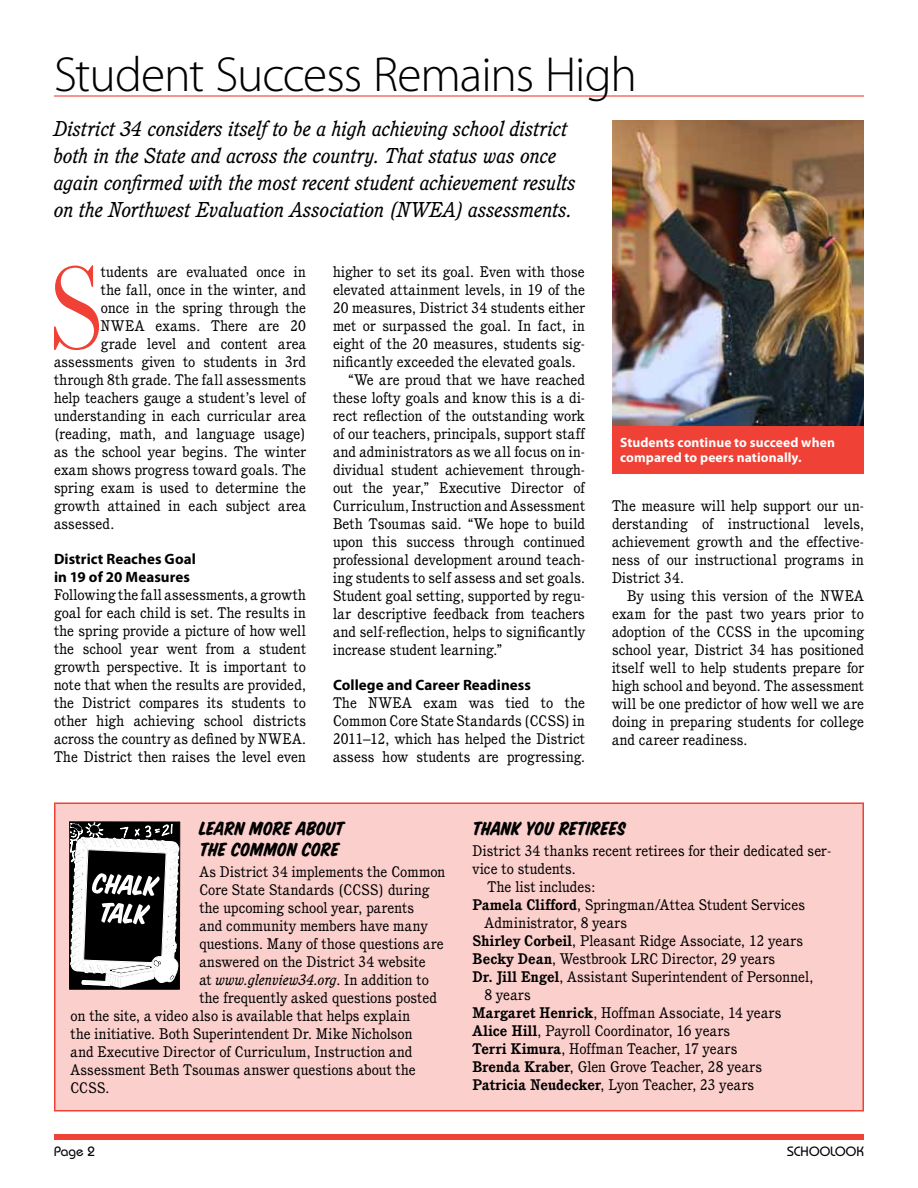
<style>
.page{position:relative;width:918px;height:1188px;background:#fff}
.page>*{position:absolute;margin:0;border:0;box-sizing:border-box;transform-origin:0 0}
.t1{font:119.85px "Galileo FLF";color:#ef4135}
.t2{font:300 49.5px "Myriad Pro";letter-spacing:-.02em;color:#000}
.t3{font:italic 21px/27px "Cushing";letter-spacing:-.005em;color:#000}
.t4{font:21px/21px "Sign Painter House Slant";letter-spacing:.005em;color:#000}
.t5{font:15px/18px "Cushing";letter-spacing:.005em;color:#000;text-align:justify}
.t6{font:700 15px/18px "Myriad Pro";letter-spacing:.005em;color:#000}
.t7{font:italic 15px "Cushing";color:#000}
.t8{font:700 13.5px/15px "Myriad Pro";letter-spacing:.01em;color:#fff}
.t9{font:500 13.5px "Bauhaus";letter-spacing:.01em;color:#000}
.s1{font-style:normal}
.s2{font-weight:700}
</style>
<div class="page">
<div style="left:54px;top:1134px;width:810px;height:6px;background:#ef4135"></div>
<hr style="left:54px;top:95px;width:810px;height:2px;background:#ef4135">
<img style="left:613px;top:120px;width:251px;height:306px">
<div style="left:54px;top:802px;width:810px;height:310px;background:#fbcfcc;border:2px solid #ef4135"></div>
<svg style="left:69px;top:821px;width:111px;height:169px;background:#6c6b6b"></svg>
<div style="left:613px;top:426px;width:251px;height:48px;background:#ef4135"></div>
<h2 class="t2" style="left:54px;top:47px;width:585px">Student Success Remains High</h2>
<p class="t3" style="left:54px;top:115px;width:524px">District 34 considers itself to be a high achieving school district both in the State and across the country. That status was once again confirmed with the most recent student achievement results on the Northwest Evaluation Association (NWEA) assessments.</p>
<h1 class="t1" style="left:50px;top:249px;width:53px">S</h1>
<p class="t5" style="left:101px;top:263px;width:207px">tudents are evaluated once in</p>
<p class="t5" style="left:101px;top:281px;width:207px">the fall, once in the winter, and</p>
<p class="t5" style="left:101px;top:299px;width:207px">once in the spring through the</p>
<p class="t5" style="left:101px;top:317px;width:207px">NWEA exams. There are 20</p>
<p class="t5" style="left:101px;top:335px;width:207px">grade level and content area</p>
<p class="t5" style="left:54px;top:353px;width:253px">assessments given to students in 3rd</p>
<p class="t5" style="left:54px;top:371px;width:254px">through 8th grade. The fall assessments</p>
<p class="t5" style="left:54px;top:389px;width:253px">help teachers gauge a student’s level of</p>
<p class="t5" style="left:54px;top:407px;width:253px">understanding in each curricular area</p>
<p class="t5" style="left:54px;top:425px;width:253px">(reading, math, and language usage)</p>
<p class="t5" style="left:54px;top:443px;width:254px">as the school year begins. The winter</p>
<p class="t5" style="left:54px;top:461px;width:253px">exam shows progress toward goals. The</p>
<p class="t5" style="left:54px;top:479px;width:254px">spring exam is used to determine the</p>
<p class="t5" style="left:54px;top:497px;width:254px">growth attained in each subject area</p>
<p class="t5" style="left:54px;top:515px;width:62px">assessed.</p>
<p class="t6" style="left:54px;top:550px;width:143px">District Reaches Goal in 19 of 20 Measures</p>
<p class="t5" style="left:54px;top:586px;width:254px">Following the fall assessments, a growth goal for each child is set. The results in the spring provide a picture of how well the school year went from a student growth perspective. It is important to note that when the results are provided, the District compares its students to other high achieving school districts across the country as defined by NWEA.<br>The District then raises the level even</p>
<p class="t5" style="left:333px;top:263px;width:253px">higher to set its goal. Even with those</p>
<p class="t5" style="left:333px;top:281px;width:253px">elevated attainment levels, in 19 of the</p>
<p class="t5" style="left:333px;top:299px;width:253px">20 measures, District 34 students either</p>
<p class="t5" style="left:333px;top:317px;width:253px">met or surpassed the goal. In fact, in</p>
<p class="t5" style="left:333px;top:335px;width:253px">eight of the 20 measures, students sig-</p>
<p class="t5" style="left:333px;top:353px;width:244px">nificantly exceeded the elevated goals.</p>
<p class="t5" style="left:348px;top:371px;width:238px">“We are proud that we have reached</p>
<p class="t5" style="left:333px;top:389px;width:253px">these lofty goals and know this is a di-</p>
<p class="t5" style="left:333px;top:407px;width:253px">rect reflection of the outstanding work</p>
<p class="t5" style="left:333px;top:425px;width:254px">of our teachers, principals, support staff</p>
<p class="t5" style="left:333px;top:443px;width:253px">and administrators as we all focus on in-</p>
<p class="t5" style="left:333px;top:461px;width:253px">dividual student achievement through-</p>
<p class="t5" style="left:333px;top:479px;width:253px">out the year,” Executive Director of</p>
<p class="t5" style="left:333px;top:497px;width:254px">Curriculum, Instruction and Assessment</p>
<p class="t5" style="left:333px;top:515px;width:254px">Beth Tsoumas said. “We hope to build</p>
<p class="t5" style="left:333px;top:533px;width:254px">upon this success through continued</p>
<p class="t5" style="left:333px;top:551px;width:253px">professional development around teach-</p>
<p class="t5" style="left:333px;top:569px;width:254px">ing students to self assess and set goals.</p>
<p class="t5" style="left:333px;top:587px;width:253px">Student goal setting, supported by regu-</p>
<p class="t5" style="left:333px;top:605px;width:253px">lar descriptive feedback from teachers</p>
<p class="t5" style="left:333px;top:623px;width:253px">and self-reflection, helps to significantly</p>
<p class="t5" style="left:333px;top:641px;width:171px">increase student learning.”</p>
<p class="t6" style="left:333px;top:676px;width:199px">College and Career Readiness</p>
<p class="t5" style="left:333px;top:694px;width:254px">The NWEA exam was tied to the Common Core State Standards (CCSS) in 2011–12, which has helped the District assess how students are progressing.</p>
<p class="t8" style="left:620px;top:434px;width:216px">Students continue to succeed when compared to peers nationally.</p>
<p class="t5" style="left:612px;top:497px;width:254px">The measure will help support our un&shy;derstanding of instructional levels, achievement growth and the effective&shy;ness of our instructional programs in District 34.</p>
<p class="t5" style="left:612px;top:587px;width:254px;text-indent:15px">By using this version of the NWEA exam for the past two years prior to adoption of the CCSS in the upcoming school year, District 34 has positioned itself well to help students prepare for high school and beyond. The assessment will be one predictor of how well we are doing in preparing students for college and career readiness.</p>
<h3 class="t4" style="left:199px;top:818px;width:147px">LEARN MORE ABOUT<br>THE COMMON CORE</h3>
<p class="t5" style="left:199px;top:862px;width:248px">As District 34 implements the Common</p>
<p class="t5" style="left:199px;top:880px;width:232px">Core State Standards (CCSS) during</p>
<p class="t5" style="left:199px;top:898px;width:216px">the upcoming school year, parents</p>
<p class="t5" style="left:199px;top:916px;width:230px">and community members have many</p>
<p class="t5" style="left:199px;top:934px;width:246px">questions. Many of those questions are</p>
<p class="t5" style="left:199px;top:952px;width:228px">answered on the District 34 website</p>
<p class="t7" style="left:199px;top:970px;width:231px"><span class="s1">at</span> www.glenview34.org<span class="s1">. In addition to</span></p>
<p class="t5" style="left:199px;top:988px;width:239px">the frequently asked questions posted</p>
<p class="t5" style="left:71px;top:1006px;width:341px">on the site, a video also is available that helps explain</p>
<p class="t5" style="left:71px;top:1024px;width:344px">the initiative. Both Superintendent Dr. Mike Nicholson</p>
<p class="t5" style="left:71px;top:1042px;width:343px">and Executive Director of Curriculum, Instruction and</p>
<p class="t5" style="left:71px;top:1060px;width:347px">Assessment Beth Tsoumas answer questions about the</p>
<p class="t5" style="left:71px;top:1078px;width:40px">CCSS.</p>
<h3 class="t4" style="left:472px;top:818px;width:155px">THANK YOU RETIREES</h3>
<p class="t5" style="left:472px;top:841px;width:360px">District 34 thanks recent retirees for their dedicated ser-</p>
<p class="t5" style="left:472px;top:859px;width:105px">vice to students.</p>
<p class="t5" style="left:488px;top:877px;width:110px">The list includes:</p>
<p class="t5" style="left:472px;top:895px;width:334px"><span class="s2">Pamela Clifford</span>, Springman/Attea Student Services</p>
<p class="t5" style="left:484px;top:913px;width:144px">Administrator, 8 years</p>
<p class="t5" style="left:472px;top:931px;width:332px"><span class="s2">Shirley Corbeil</span>, Pleasant Ridge Associate, 12 years</p>
<p class="t5" style="left:472px;top:949px;width:304px"><span class="s2">Becky Dean</span>, Westbrook LRC Director, 29 years</p>
<p class="t5" style="left:472px;top:967px;width:342px"><span class="s2">Dr. Jill Engel</span>, Assistant Superintendent of Personnel,</p>
<p class="t5" style="left:484px;top:985px;width:48px">8 years</p>
<p class="t5" style="left:472px;top:1003px;width:310px"><span class="s2">Margaret Henrick</span>, Hoffman Associate, 14 years</p>
<p class="t5" style="left:472px;top:1021px;width:259px"><span class="s2">Alice Hill</span>, Payroll Coordinator, 16 years</p>
<p class="t5" style="left:472px;top:1039px;width:266px"><span class="s2">Terri Kimura</span>, Hoffman Teacher, 17 years</p>
<p class="t5" style="left:472px;top:1057px;width:291px"><span class="s2">Brenda Kraber</span>, Glen Grove Teacher, 28 years</p>
<p class="t5" style="left:472px;top:1075px;width:283px"><span class="s2">Patricia Neudecker</span>, Lyon Teacher, 23 years</p>
<p class="t9" style="left:54px;top:1144px;width:42px">Page 2</p>
<p class="t9" style="left:787px;top:1144px;width:78px">SCHOOLOOK</p>
</div>
